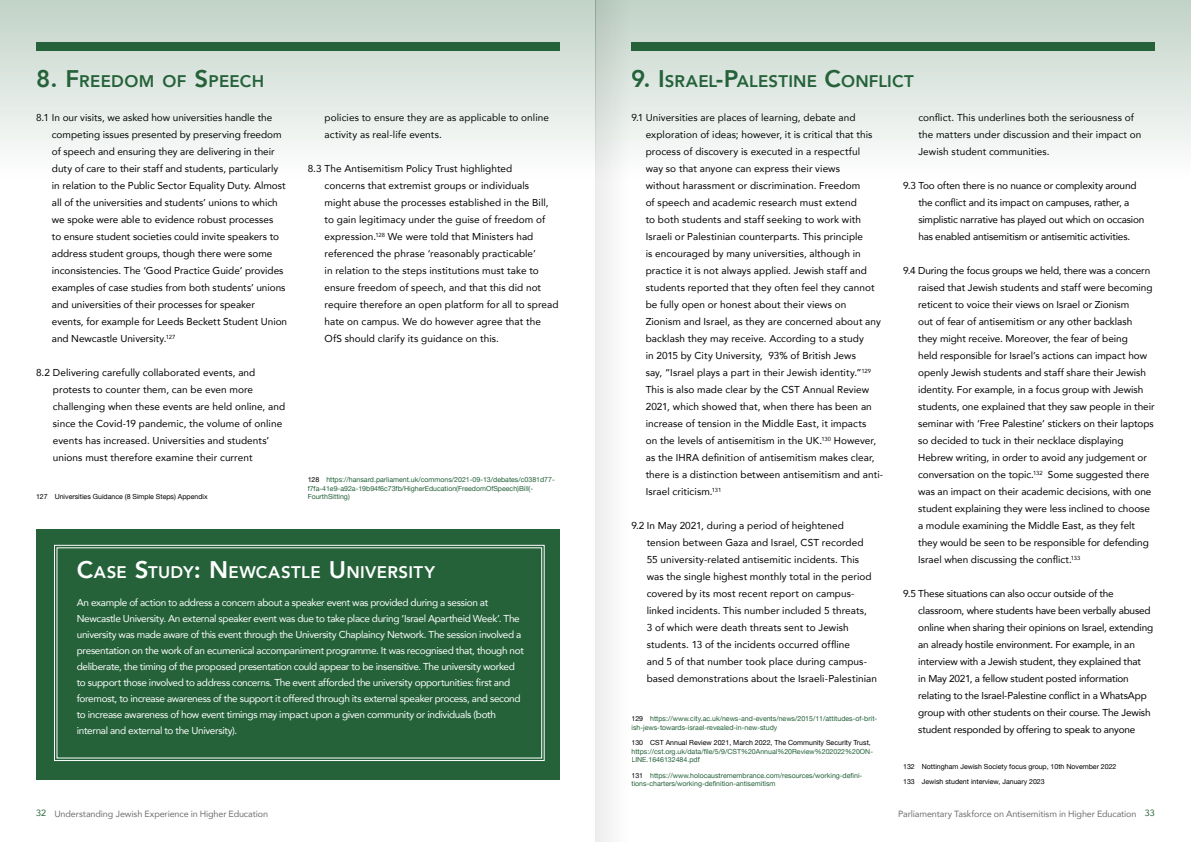
<style>
.page{position:relative;width:1191px;height:842px;background:#fff}
.page>*{position:absolute;margin:0;border:0;box-sizing:border-box;transform-origin:0 0}
.t1{font:800 16.8px "Avenir";letter-spacing:.01em;color:#25623a}
.t2{font:800 16.8px "Avenir";letter-spacing:.025em;color:#fff}
.t3{font:10px/17px "Avenir";color:#000}
.t4{font:10px/16px "Avenir";letter-spacing:-.035em;color:#fff}
.t5{font:10px/17px "Avenir";letter-spacing:-.02em;color:#000}
.t6{font:9px "Avenir";letter-spacing:-.015em;color:#706f6f}
.t7{font:7px/8.4px "Helvetica Neue";color:#25623a}
.t8{font:7px "Helvetica Neue";color:#000}
.s1{font-size:24px}
.s2{color:#000}
.s3{color:#25623a}
</style>
<div class="page">
<div style="left:36px;top:529px;width:523px;height:251px;background:#25623a"></div>
<svg style="left:54px;top:545px;width:491px;height:216px"></svg>
<svg style="left:0;top:0;width:595px;height:150px;background:#d1ded5"></svg>
<svg style="left:631px;top:0;width:560px;height:150px;background:#d1ddd5"></svg>
<svg style="left:595px;top:0;width:36px;height:842px;fill:#f3f3f3"></svg>
<h1 class="t1" style="left:36px;top:68px;width:230px"><span class="s1">8. F</span>REEDOM OF <span class="s1">S</span>PEECH</h1>
<p class="t3" style="left:52px;top:109px;width:237px;text-indent:-16px">8.1 In our visits, we asked how universities handle the competing issues presented by preserving freedom of speech and ensuring they are delivering in their duty of care to their staff and students, particularly in relation to the Public Sector Equality Duty. Almost all of the universities and students’ unions to which we spoke were able to evidence robust processes<br>to ensure student societies could invite speakers to address student groups, though there were some inconsistencies. The ‘Good Practice Guide’ provides examples of case studies from both students’ unions and universities of their processes for speaker events, for example for Leeds Beckett Student Union and Newcastle University.<sup>127</sup></p>
<p class="t3" style="left:53px;top:364px;width:234px;text-indent:-17px">8.2 Delivering carefully collaborated events, and protests to counter them, can be even more challenging when these events are held online, and since the Covid-19 pandemic, the volume of online events has increased. Universities and students’ unions must therefore examine their current</p>
<p class="t8" style="left:36px;top:491px;width:173px">127 Universities Guidance (8 Simple Steps) Appendix</p>
<p class="t3" style="left:324px;top:109px;width:226px">policies to ensure they are as applicable to online activity as real-life events.</p>
<p class="t3" style="left:324px;top:160px;width:235px;text-indent:-17px">8.3 The Antisemitism Policy Trust highlighted<br>concerns that extremist groups or individuals<br>might abuse the processes established in the Bill, to gain legitimacy under the guise of freedom of expression.<sup>128</sup> We were told that Ministers had referenced the phrase ‘reasonably practicable’<br>in relation to the steps institutions must take to ensure freedom of speech, and that this did not require therefore an open platform for all to spread hate on campus. We do however agree that the OfS should clarify its guidance on this.</p>
<p class="t7" style="left:308px;top:476px;width:249px"><span class="s2">128</span> https://hansard.parliament.uk/commons/2021-09-13/debates/c0381d77- f7fa-41e9-a92a-19b94f6c73fb/HigherEducation(FreedomOfSpeech)Bill(-<br>FourthSitting)</p>
<h1 class="t2" style="left:77px;top:559px;width:359px"><span class="s1">C</span>ASE <span class="s1">S</span>TUDY<span class="s1">: N</span> EWCASTLE <span class="s1">U</span> NIVERSITY</h1>
<p class="t4" style="left:77px;top:594px;width:448px">An example of action to address a concern about a speaker event was provided during a session at Newcastle University. An external speaker event was due to take place during ‘Israel Apartheid Week’. The university was made aware of this event through the University Chaplaincy Network. The session involved a presentation on the work of an ecumenical accompaniment programme. It was recognised that, though not deliberate, the timing of the proposed presentation could appear to be insensitive. The university worked to support those involved to address concerns. The event afforded the university opportunities: first and foremost, to increase awareness of the support it offered through its external speaker process, and second to increase awareness of how event timings may impact upon a given community or individuals (both internal and external to the University).</p>
<h1 class="t1" style="left:631px;top:68px;width:284px"><span class="s1">9. I</span> SRAEL<span class="s1">-P</span>ALESTINE <span class="s1">C</span>ONFLICT</h1>
<p class="t3" style="left:645px;top:109px;width:239px;text-indent:-14px">9.1 Universities are places of learning, debate and exploration of ideas; however, it is critical that this process of discovery is executed in a respectful<br>way so that anyone can express their views<br>without harassment or discrimination. Freedom<br>of speech and academic research must extend<br>to both students and staff seeking to work with Israeli or Palestinian counterparts. This principle<br>is encouraged by many universities, although in practice it is not always applied. Jewish staff and students reported that they often feel they cannot be fully open or honest about their views on Zionism and Israel, as they are concerned about any backlash they may receive. According to a study<br>in 2015 by City University, 93% of British Jews<br>say, “Israel plays a part in their Jewish identity.”<sup>129<br></sup>This is also made clear by the CST Annual Review 2021, which showed that, when there has been an increase of tension in the Middle East, it impacts<br>on the levels of antisemitism in the UK.<sup>130</sup> However, as the IHRA definition of antisemitism makes clear, there is a distinction between antisemitism and anti-Israel criticism.<sup>131</sup></p>
<p class="t3" style="left:647px;top:517px;width:232px;text-indent:-15px">9.2 In May 2021, during a period of heightened tension between Gaza and Israel, CST recorded 55 university-related antisemitic incidents. This was the single highest monthly total in the period covered by its most recent report on campus&shy;linked incidents. This number included 5 threats,<br>3 of which were death threats sent to Jewish students. 13 of the incidents occurred offline<br>and 5 of that number took place during campus&shy;based demonstrations about the Israeli-Palestinian</p>
<p class="t7" style="left:631px;top:715px;width:247px"><span class="s2">129</span> https://www.city.ac.uk/news-and-events/news/2015/11/attitudes-of-brit&shy;ish-jews-towards-israel-revealed-in-new-study</p>
<p class="t8" style="left:631px;top:738px;width:241px">130 CST Annual Review 2021, March 2022, The Community Security Trust,</p>
<p class="t7" style="left:631px;top:747px;width:243px">https://cst.org.uk/data/file/5/9/CST%20Annual%20Review%202022%20ON-<br>LINE.1646132484.pdf</p>
<p class="t7" style="left:631px;top:771px;width:232px"><span class="s2">131</span> https://www.holocaustremembrance.com/resources/working-defini&shy;tions-charters/working-definition-antisemitism</p>
<p class="t3" style="left:918px;top:109px;width:225px">conflict. This underlines both the seriousness of the matters under discussion and their impact on<br>Jewish student communities.</p>
<p class="t3" style="left:918px;top:177px;width:228px;text-indent:-15px">9.3 Too often there is no nuance or complexity around the conflict and its impact on campuses, rather, a simplistic narrative has played out which on occasion has enabled antisemitism or antisemitic activities.</p>
<p class="t3" style="left:918px;top:262px;width:238px;text-indent:-15px">9.4 During the focus groups we held, there was a concern raised that Jewish students and staff were becoming reticent to voice their views on Israel or Zionism<br>out of fear of antisemitism or any other backlash<br>they might receive. Moreover, the fear of being<br>held responsible for Israel’s actions can impact how openly Jewish students and staff share their Jewish identity. For example, in a focus group with Jewish students, one explained that they saw people in their seminar with ‘Free Palestine’ stickers on their laptops so decided to tuck in their necklace displaying Hebrew writing, in order to avoid any judgement or conversation on the topic.<sup>132</sup> Some suggested there was an impact on their academic decisions, with one student explaining they were less inclined to choose a module examining the Middle East, as they felt they would be seen to be responsible for defending Israel when discussing the conflict.<sup>133</sup></p>
<p class="t5" style="left:918px;top:585px;width:236px;text-indent:-15px">9.5 These situations can also occur outside of the classroom, where students have been verbally abused online when sharing their opinions on Israel, extending an already hostile environment. For example, in an interview with a Jewish student, they explained that<br>in May 2021, a fellow student posted information relating to the Israel-Palestine conflict in a WhatsApp group with other students on their course. The Jewish student responded by offering to speak to anyone</p>
<p class="t8" style="left:903px;top:761px;width:215px">132 Nottingham Jewish Society focus group, 10th November 2022</p>
<p class="t8" style="left:903px;top:776px;width:143px">133 Jewish student interview, January 2023</p>
<p class="t6" style="left:36px;top:806px;width:234px"><span class="s3">32</span> Understanding Jewish Experience in Higher Education</p>
<p class="t6" style="left:898px;top:806px;width:258px">Parliamentary Taskforce on Antisemitism in Higher Education <span class="s3">33</span></p>
</div>
